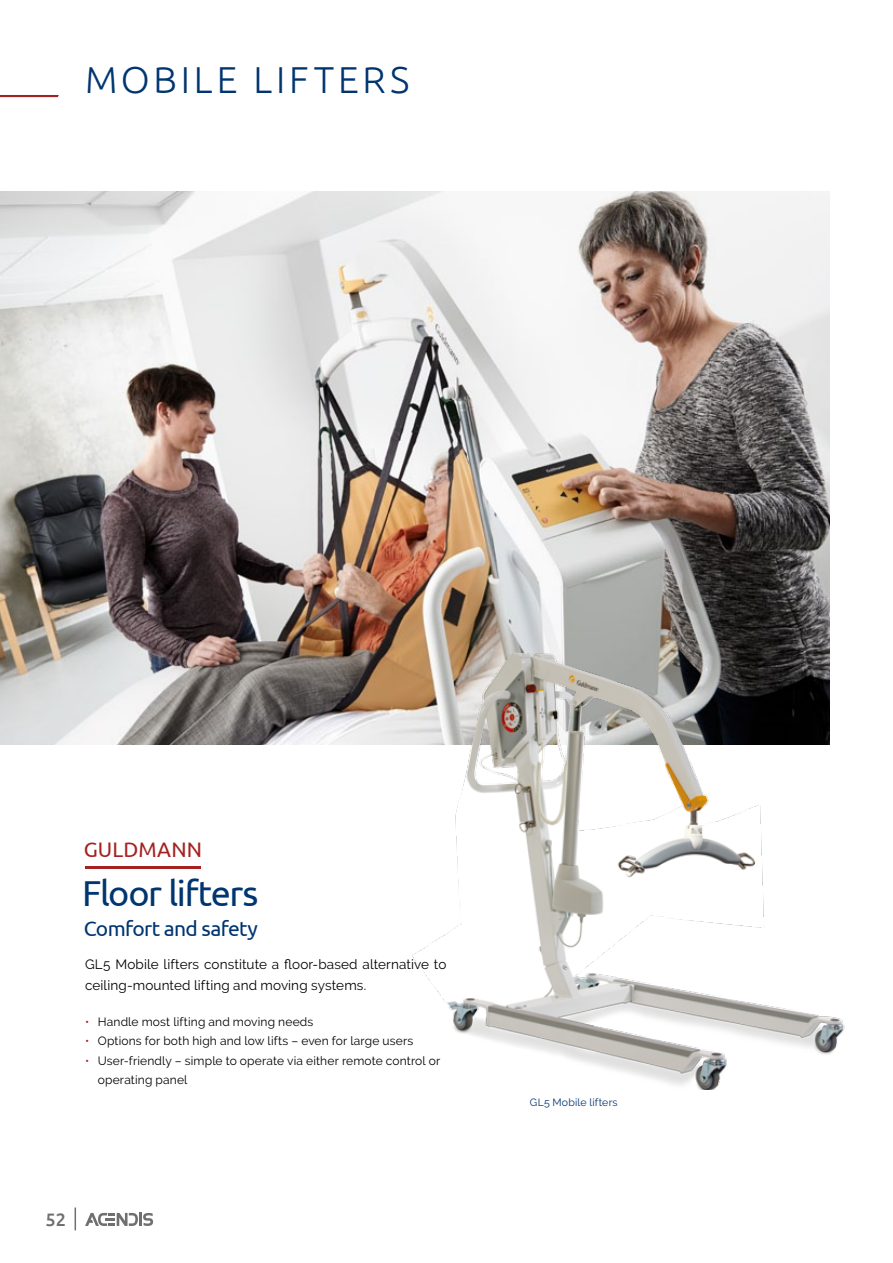
<style>
.page{position:relative;width:893px;height:1263px;background:#fff}
.page>*{position:absolute;margin:0;border:0;box-sizing:border-box;transform-origin:0 0}
.t1{font:300 37.5px "Ubuntu";letter-spacing:.1em;color:#003570}
.t2{font:36px "Ubuntu";color:#003570}
.t3{font:21px "Ubuntu";letter-spacing:-.035em;color:#003570}
.t4{font:21px "Ubuntu";letter-spacing:.005em;color:#a42220}
.t5{font:500 18px "Ubuntu";color:#6f6f6e}
.t6{font:13.5px/21px "Raleway";letter-spacing:.01em;color:#000}
.t7{font:12px/19.5px "Raleway";letter-spacing:.015em;color:#000}
.t8{font:10.5px "Raleway";letter-spacing:.02em;color:#003570}
.s1{color:#a42220}
</style>
<div class="page">
<img style="left:0;top:191px;width:829px;height:553px">
<img style="left:393px;top:652px;width:452px;height:437px">
<hr style="left:85px;top:866px;width:115px;height:2px;background:#a42220">
<svg style="left:0;top:95px;width:59px;height:2px"></svg>
<svg style="left:85px;top:1213px;width:68px;height:13px"></svg>
<svg style="left:75px;top:1207px;width:1px;height:23px"></svg>
<h1 class="t1" style="left:85px;top:57px;width:326px">MOBILE LIFTERS</h1>
<h3 class="t4" style="left:84px;top:836px;width:103px">guldmann</h3>
<h2 class="t2" style="left:82px;top:871px;width:178px">Floor lifters</h2>
<h3 class="t3" style="left:84px;top:915px;width:176px">Comfort and safety</h3>
<p class="t6" style="left:85px;top:954px;width:363px">GL5 Mobile lifters constitute a floor-based alternative to ceiling-mounted lifting and moving systems.</p>
<p class="t7" style="left:85px;top:1012px;width:230px"><span class="s1">•</span> Handle most lifting and moving needs</p>
<p class="t7" style="left:85px;top:1031px;width:330px"><span class="s1">•</span> Options for both high and low lifts – even for large users</p>
<p class="t7" style="left:98px;top:1051px;width:344px;text-indent:-13px"><span class="s1">•</span> User-friendly – simple to operate via either remote control or operating panel</p>
<h3 class="t5" style="left:46px;top:1208px;width:22px">52</h3>
<p class="t8" style="left:530px;top:1096px;width:89px">GL5 Mobile lifters</p>
</div>
